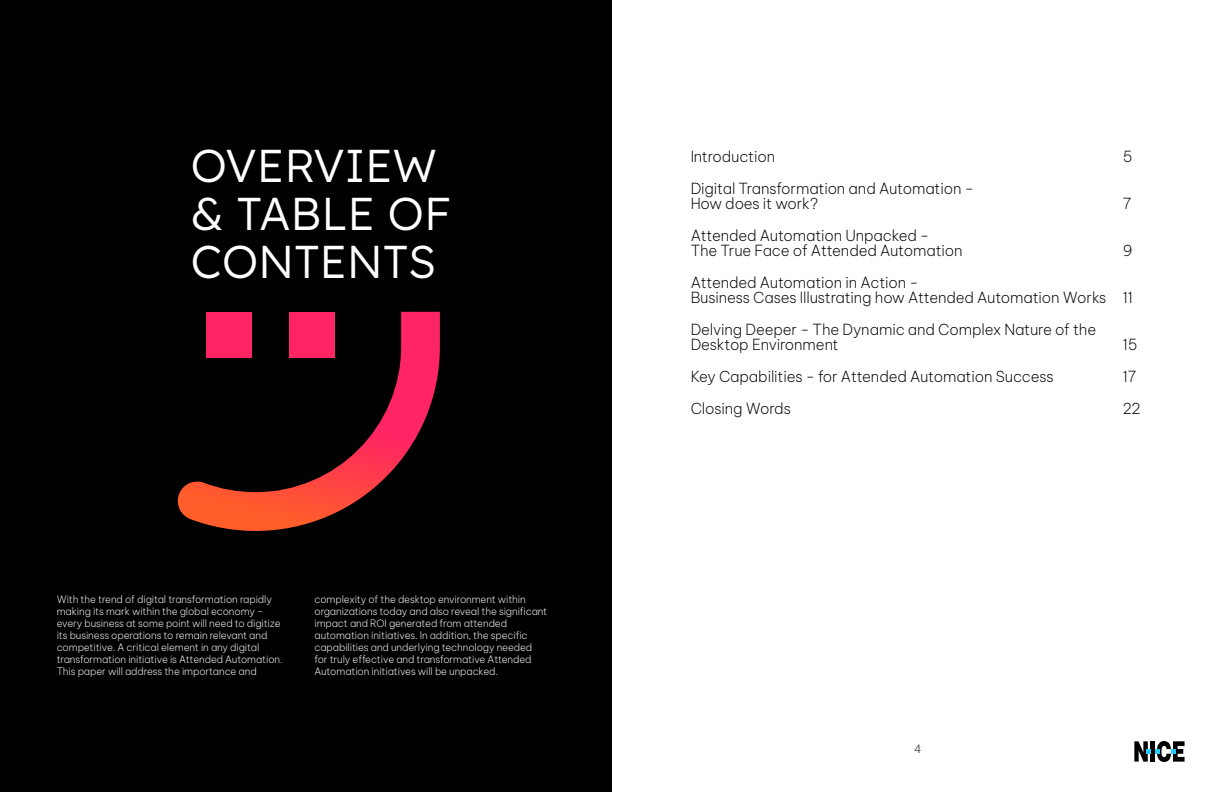
<style>
.page{position:relative;width:1224px;height:792px;background:#fff}
.page>*{position:absolute;margin:0;border:0;box-sizing:border-box;transform-origin:0 0}
.Table_of_content_hea{font:300 46px/48px "Lexend";color:#fff}
.Table_ContentT{font:200 15px/15px "Be Vietnam Pro";letter-spacing:-.01em;color:#000}
.t1{font:100 12px "Helvetica Neue LT Std";color:#414042}
.Body_Text_10_black{font:200 10px/12px "Be Vietnam Pro";letter-spacing:-.01em;color:#fff}
</style>
<div class="page">
<svg style="left:1134px;top:741px;width:51px;height:21px"></svg>
<div style="left:0;top:0;width:612px;height:792px;background:#000"></div>
<svg style="left:177px;top:312px;width:263px;height:219px"></svg>
<p class="Table_of_content_hea" style="left:191px;top:139px;width:262px">OVERVIEW &amp; TABLE OF<br>CONTENTS</p>
<p class="Body_Text_10_black" style="left:57px;top:593px;width:227px">With the trend of digital transformation rapidly making its mark within the global economy – every business at some point will need to digitize its business operations to remain relevant and competitive. A critical element in any digital transformation initiative is Attended Automation.<br>This paper will address the importance and</p>
<p class="Body_Text_10_black" style="left:315px;top:593px;width:234px">complexity of the desktop environment within organizations today and also reveal the significant impact and ROI generated from attended automation initiatives. In addition, the specific capabilities and underlying technology needed for truly effective and transformative Attended Automation initiatives will be unpacked.</p>
<p class="Table_ContentT" style="left:691px;top:148px;width:86px">Introduction</p>
<p class="Table_ContentT" style="left:1123px;top:148px;width:11px">5</p>
<p class="Table_ContentT" style="left:691px;top:180px;width:285px">Digital Transformation and Automation -<br>How does it work?</p>
<p class="Table_ContentT" style="left:1123px;top:195px;width:10px">7</p>
<p class="Table_ContentT" style="left:691px;top:227px;width:273px">Attended Automation Unpacked -<br>The True Face of Attended Automation</p>
<p class="Table_ContentT" style="left:1123px;top:242px;width:11px">9</p>
<p class="Table_ContentT" style="left:691px;top:274px;width:444px">Attended Automation in Action -<br>Business Cases Illustrating how Attended Automation Works 11</p>
<p class="Table_ContentT" style="left:691px;top:321px;width:407px">Delving Deeper - The Dynamic and Complex Nature of the<br>Desktop Environment</p>
<p class="Table_ContentT" style="left:1123px;top:336px;width:16px">15</p>
<p class="Table_ContentT" style="left:691px;top:368px;width:365px">Key Capabilities - for Attended Automation Success</p>
<p class="Table_ContentT" style="left:1123px;top:368px;width:15px">17</p>
<p class="Table_ContentT" style="left:691px;top:400px;width:102px">Closing Words</p>
<p class="Table_ContentT" style="left:1123px;top:400px;width:20px">22</p>
<p class="t1" style="left:915px;top:741px;width:8px">4</p>
</div>
